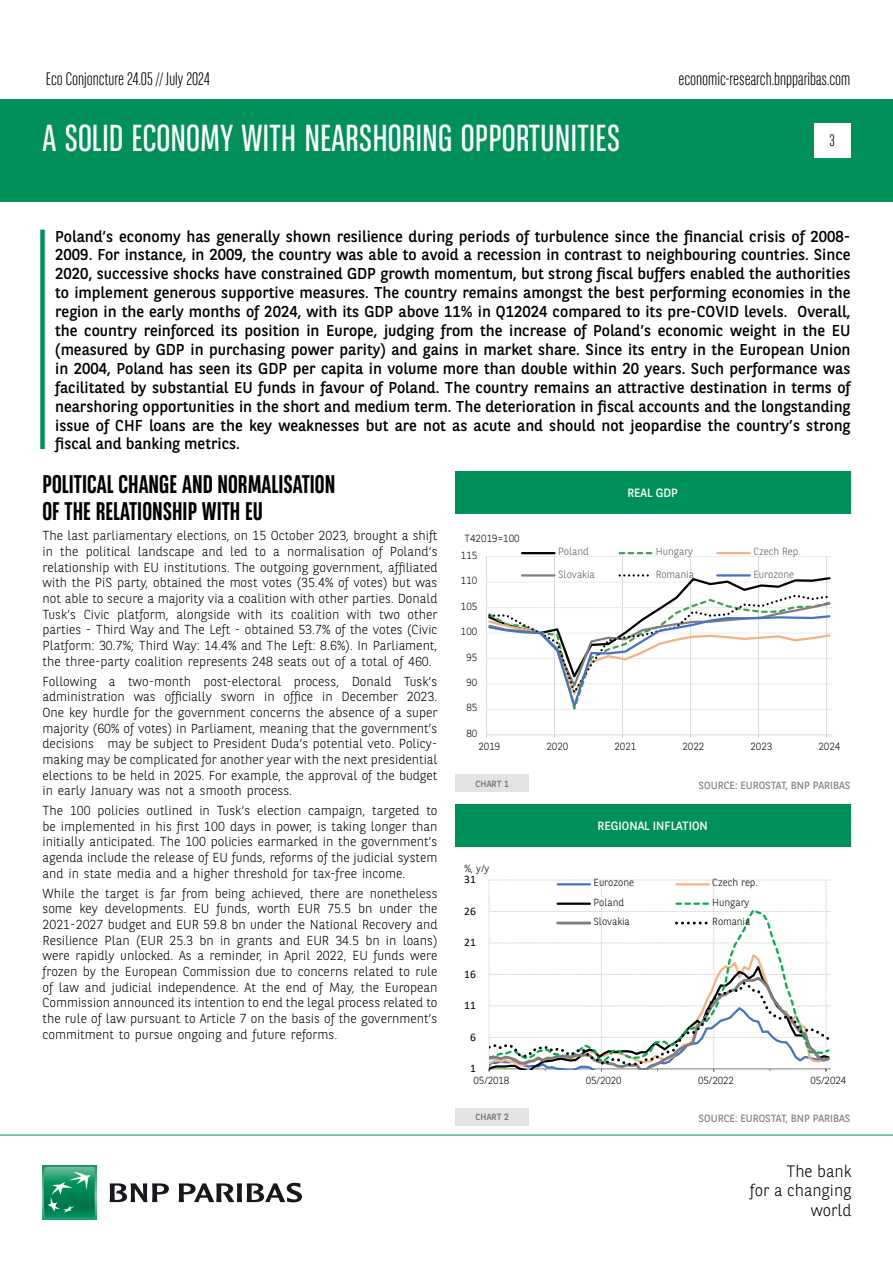
<style>
.page{position:relative;width:893px;height:1263px;background:#fff}
.page>*{position:absolute;margin:0;border:0;box-sizing:border-box;transform-origin:0 0}
.t1{font:37.5px "BNPP Sans Condensed";color:#fff}
.t2{font:700 25.5px/27px "BNPP Sans Condensed";color:#000}
.t3{font:300 18px "BNPP Sans Condensed";color:#000}
.t4{font:300 16.5px/19.8px "BNPP Sans";color:#000;text-align:right}
.t5{font:300 16.5px "BNPP Sans Condensed";color:#000}
.t6{font:15.75px/18.9px "BNPP Sans";color:#000;text-align:justify}
.t7{font:300 13.05px/15.6px "BNPP Sans";color:#000;text-align:justify}
.t8{font:12px "BNPP Sans";color:#fff}
.t9{font:11.55px "Calibri";color:#000}
.t10{font:10.5px "BNPP Sans";color:#878787}
.t11{font:300 10.35px "BNPP Sans";letter-spacing:-.005em;color:#000}
.t12{font:300 10.35px "BNPP Sans";letter-spacing:-.005em;color:#595959}
.t13{font:9px "BNPP Sans";color:#706f6f}
</style>
<div class="page">
<div style="left:1px;top:99px;width:892px;height:78px;background:#00915b"></div>
<svg style="left:43px;top:1166px;width:53px;height:53px"></svg>
<svg style="left:44px;top:1167px;width:51px;height:51px"></svg>
<svg style="left:110px;top:1183px;width:59px;height:19px"></svg>
<svg style="left:179px;top:1183px;width:123px;height:19px"></svg>
<hr style="left:0;top:1135px;width:893px;height:1px;background:#00915b">
<div style="left:814px;top:123px;width:36px;height:34px;background:#fff"></div>
<div style="left:1px;top:170px;width:892px;height:31px;background:#00915b"></div>
<div style="left:40px;top:230px;width:5px;height:219px;background:#00915b"></div>
<hr style="left:486px;top:557px;width:1px;height:178px;background:#d9d9d9">
<hr style="left:554px;top:557px;width:1px;height:178px;background:#d9d9d9">
<hr style="left:622px;top:557px;width:1px;height:178px;background:#d9d9d9">
<hr style="left:690px;top:557px;width:1px;height:178px;background:#d9d9d9">
<hr style="left:758px;top:557px;width:1px;height:178px;background:#d9d9d9">
<hr style="left:826px;top:557px;width:1px;height:178px;background:#d9d9d9">
<hr style="left:486px;top:734px;width:346px;height:1px;background:#d9d9d9">
<svg style="left:486px;top:552px;width:346px;height:5px"></svg>
<hr style="left:717px;top:552px;width:33px;height:2px;background:#f4b183">
<svg style="left:487px;top:574px;width:345px;height:136px"></svg>
<hr style="left:717px;top:574px;width:33px;height:2px;background:#4472c4">
<div style="left:455px;top:471px;width:395px;height:42px;background:#00915b"></div>
<div style="left:455px;top:774px;width:74px;height:18px;background:#e3e3e3"></div>
<svg style="left:489px;top:880px;width:342px;height:192px"></svg>
<div style="left:455px;top:804px;width:395px;height:42px;background:#00915b"></div>
<div style="left:455px;top:1108px;width:74px;height:18px;background:#e3e3e3"></div>
<h3 class="t3" style="left:46px;top:67px;width:166px">Eco Conjoncture 24.05 // July 2024</h3>
<h3 class="t3" style="left:678px;top:67px;width:174px">economic-research.bnpparibas.com</h3>
<h1 class="t1" style="left:43px;top:115px;width:579px">A SOLID ECONOMY WITH NEARSHORING OPPORTUNITIES</h1>
<p class="t5" style="left:829px;top:130px;width:7px">3</p>
<p class="t6" style="left:55px;top:226px;width:797px">Poland’s economy has generally shown resilience during periods of turbulence since the financial crisis of 2008- 2009. For instance, in 2009, the country was able to avoid a recession in contrast to neighbouring countries. Since 2020, successive shocks have constrained GDP growth momentum, but strong fiscal buffers enabled the authorities to implement generous supportive measures. The country remains amongst the best performing economies in the region in the early months of 2024, with its GDP above 11% in Q12024 compared to its pre-COVID levels. Overall, the country reinforced its position in Europe, judging from the increase of Poland’s economic weight in the EU (measured by GDP in purchasing power parity) and gains in market share. Since its entry in the European Union in 2004, Poland has seen its GDP per capita in volume more than double within 20 years. Such performance was facilitated by substantial EU funds in favour of Poland. The country remains an attractive destination in terms of nearshoring opportunities in the short and medium term. The deterioration in fiscal accounts and the longstanding issue of CHF loans are the key weaknesses but are not as acute and should not jeopardise the country’s strong fiscal and banking metrics.</p>
<h2 class="t2" style="left:43px;top:471px;width:294px">POLITICAL CHANGE AND NORMALISATION<br>OF THE RELATIONSHIP WITH EU</h2>
<p class="t7" style="left:43px;top:527px;width:396px">The last parliamentary elections, on 15 October 2023, brought a shift in the political landscape and led to a normalisation of Poland’s relationship with EU institutions. The outgoing government, affiliated with the PiS party, obtained the most votes (35.4% of votes) but was not able to secure a majority via a coalition with other parties. Donald Tusk’s Civic platform, alongside with its coalition with two other parties - Third Way and The Left - obtained 53.7% of the votes (Civic Platform: 30.7%; Third Way: 14.4% and The Left: 8.6%). In Parliament, the three-party coalition represents 248 seats out of a total of 460.</p>
<p class="t7" style="left:43px;top:673px;width:396px">Following a two-month post-electoral process, Donald Tusk’s administration was officially sworn in office in December 2023.<br>One key hurdle for the government concerns the absence of a super majority (60% of votes) in Parliament, meaning that the government’s decisions may be subject to President Duda’s potential veto. Policy&shy;making may be complicated for another year with the next presidential elections to be held in 2025. For example, the approval of the budget in early January was not a smooth process.</p>
<p class="t7" style="left:43px;top:802px;width:396px">The 100 policies outlined in Tusk’s election campaign, targeted to be implemented in his first 100 days in power, is taking longer than initially anticipated. The 100 policies earmarked in the government’s agenda include the release of EU funds, reforms of the judicial system and in state media and a higher threshold for tax-free income.</p>
<p class="t7" style="left:43px;top:885px;width:396px">While the target is far from being achieved, there are nonetheless some key developments. EU funds, worth EUR 75.5 bn under the 2021-2027 budget and EUR 59.8 bn under the National Recovery and Resilience Plan (EUR 25.3 bn in grants and EUR 34.5 bn in loans) were rapidly unlocked. As a reminder, in April 2022, EU funds were frozen by the European Commission due to concerns related to rule of law and judicial independence. At the end of May, the European Commission announced its intention to end the legal process related to the rule of law pursuant to Article 7 on the basis of the government’s commitment to pursue ongoing and future reforms.</p>
<p class="t8" style="left:627px;top:484px;width:52px">REAL GDP</p>
<p class="t11" style="left:464px;top:531px;width:57px">T42019=100</p>
<p class="t12" style="left:558px;top:545px;width:32px">Poland</p>
<p class="t12" style="left:656px;top:545px;width:39px">Hungary</p>
<p class="t12" style="left:753px;top:545px;width:49px">Czech Rep.</p>
<p class="t12" style="left:558px;top:567px;width:38px">Slovakia</p>
<p class="t12" style="left:656px;top:567px;width:40px">Romania</p>
<p class="t12" style="left:753px;top:567px;width:42px">Eurozone</p>
<p class="t11" style="left:461px;top:548px;width:18px">115</p>
<p class="t11" style="left:461px;top:573px;width:18px">110</p>
<p class="t11" style="left:461px;top:599px;width:18px">105</p>
<p class="t11" style="left:461px;top:624px;width:18px">100</p>
<p class="t11" style="left:466px;top:650px;width:12px">95</p>
<p class="t11" style="left:466px;top:675px;width:12px">90</p>
<p class="t11" style="left:466px;top:701px;width:12px">85</p>
<p class="t11" style="left:466px;top:726px;width:12px">80</p>
<p class="t11" style="left:478px;top:739px;width:23px">2019</p>
<p class="t11" style="left:546px;top:739px;width:23px">2020</p>
<p class="t11" style="left:614px;top:739px;width:23px">2021</p>
<p class="t11" style="left:682px;top:739px;width:23px">2022</p>
<p class="t11" style="left:750px;top:739px;width:23px">2023</p>
<p class="t11" style="left:818px;top:739px;width:23px">2024</p>
<p class="t13" style="left:476px;top:777px;width:35px">CHART 1</p>
<p class="t10" style="left:699px;top:778px;width:153px">SOURCE: EUROSTAT, BNP PARIBAS</p>
<p class="t8" style="left:598px;top:817px;width:112px">REGIONAL INFLATION</p>
<p class="t11" style="left:464px;top:861px;width:27px">%, y/y</p>
<p class="t9" style="left:464px;top:871px;width:13px">31</p>
<p class="t11" style="left:593px;top:876px;width:42px">Eurozone</p>
<p class="t11" style="left:712px;top:876px;width:47px">Czech rep.</p>
<p class="t11" style="left:593px;top:895px;width:32px">Poland</p>
<p class="t11" style="left:712px;top:895px;width:39px">Hungary</p>
<p class="t11" style="left:593px;top:914px;width:38px">Slovakia</p>
<p class="t11" style="left:712px;top:914px;width:40px">Romania</p>
<p class="t9" style="left:464px;top:903px;width:13px">26</p>
<p class="t9" style="left:464px;top:934px;width:13px">21</p>
<p class="t9" style="left:464px;top:966px;width:13px">16</p>
<p class="t9" style="left:464px;top:997px;width:13px">11</p>
<p class="t9" style="left:470px;top:1029px;width:7px">6</p>
<p class="t9" style="left:470px;top:1060px;width:7px">1</p>
<p class="t11" style="left:473px;top:1073px;width:37px">05/2018</p>
<p class="t11" style="left:586px;top:1073px;width:37px">05/2020</p>
<p class="t11" style="left:698px;top:1073px;width:37px">05/2022</p>
<p class="t11" style="left:810px;top:1073px;width:37px">05/2024</p>
<p class="t13" style="left:476px;top:1111px;width:35px">CHART 2</p>
<p class="t10" style="left:699px;top:1111px;width:153px">SOURCE: EUROSTAT, BNP PARIBAS</p>
<p class="t4" style="left:750px;top:1160px;width:103px">The bank<br>for a changing world</p>
</div>
